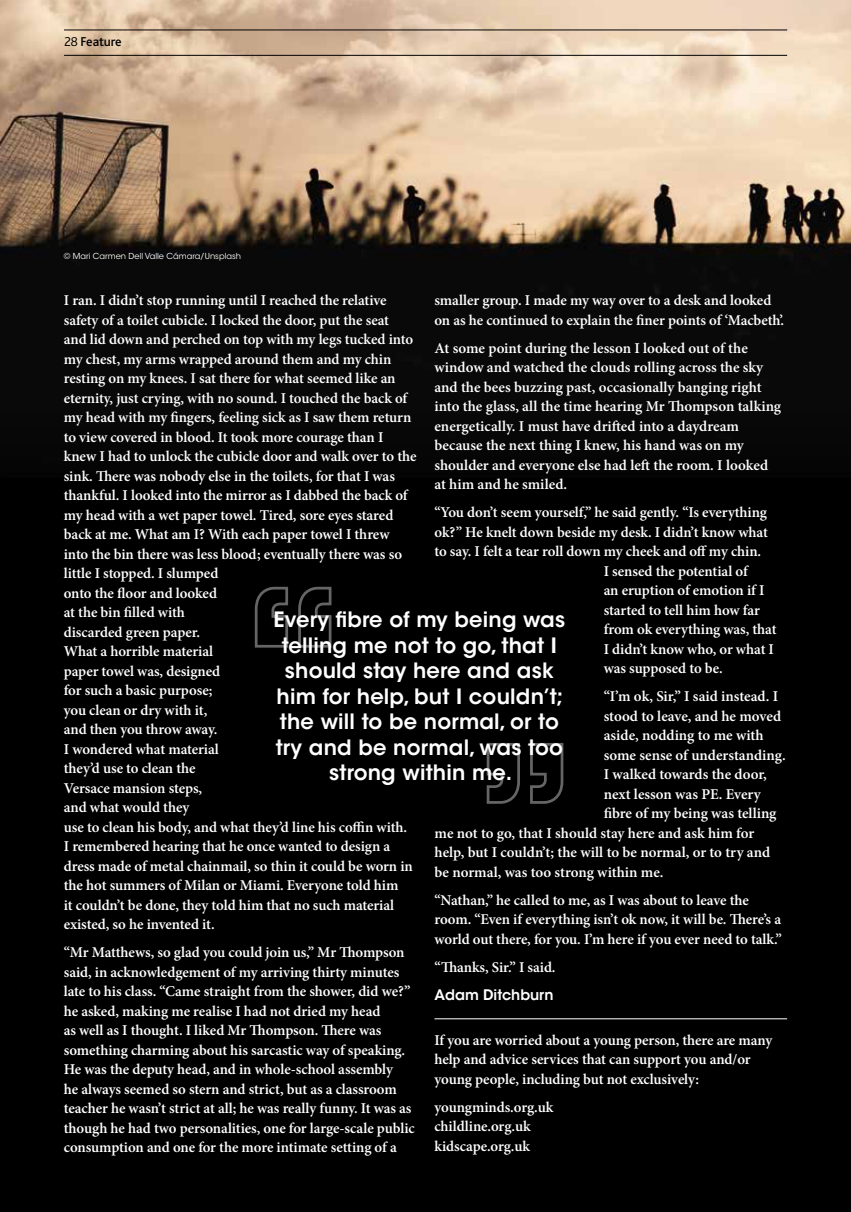
<style>
.page{position:relative;width:851px;height:1212px;background:#fff}
.page>*{position:absolute;margin:0;border:0;box-sizing:border-box;transform-origin:0 0}
.t1{font:600 21px/25.5px "ITC Avant Garde Std";letter-spacing:.01em;color:#fff;text-align:center}
.t2{font:600 15px/19.5px "Minion Pro";letter-spacing:-.005em;color:#fff}
.t3{font:600 14.4px "ITC Avant Garde Std";color:#fff}
.t4{font:500 13.5px "Bliss";letter-spacing:-.01em;color:#000}
.t5{font:8.25px "ITC Avant Garde Std";color:#fff}
.s1{font-weight:300}
</style>
<div class="page">
<div style="left:0;top:0;width:850px;height:1212px;background:#000"></div>
<img style="left:0;top:0;width:850px;height:413px">
<svg style="left:254px;top:586px;width:78px;height:62px"></svg>
<svg style="left:486px;top:743px;width:78px;height:61px"></svg>
<hr style="left:434px;top:1018px;width:353px;height:1px;background:#fff">
<hr style="left:64px;top:55px;width:723px;height:1px;background:#000">
<hr style="left:64px;top:30px;width:723px;height:1px;background:#000">
<p class="t4" style="left:64px;top:34px;width:59px"><span class="s1">28</span> Feature</p>
<p class="t5" style="left:64px;top:251px;width:179px">© Mari Carmen Dell Valle Cámara/Unsplash</p>
<p class="t2" style="left:64px;top:291px;width:354px">I ran. I didn’t stop running until I reached the relative safety of a toilet cubicle. I locked the door, put the seat<br>and lid down and perched on top with my legs tucked into my chest, my arms wrapped around them and my chin resting on my knees. I sat there for what seemed like an eternity, just crying, with no sound. I touched the back of my head with my fingers, feeling sick as I saw them return to view covered in blood. It took more courage than I knew I had to unlock the cubicle door and walk over to the sink. There was nobody else in the toilets, for that I was thankful. I looked into the mirror as I dabbed the back of my head with a wet paper towel. Tired, sore eyes stared back at me. What am I? With each paper towel I threw into the bin there was less blood; eventually there was so little I stopped. I slumped<br>onto the floor and looked<br>at the bin filled with<br>discarded green paper.<br>What a horrible material<br>paper towel was, designed<br>for such a basic purpose;<br>you clean or dry with it,<br>and then you throw away.<br>I wondered what material<br>they’d use to clean the<br>Versace mansion steps,<br>and what would they<br>use to clean his body, and what they’d line his coffin with.<br>I remembered hearing that he once wanted to design a dress made of metal chainmail, so thin it could be worn in the hot summers of Milan or Miami. Everyone told him<br>it couldn’t be done, they told him that no such material existed, so he invented it.</p>
<p class="t2" style="left:64px;top:943px;width:352px">“Mr Matthews, so glad you could join us,” Mr Thompson said, in acknowledgement of my arriving thirty minutes late to his class. “Came straight from the shower, did we?” he asked, making me realise I had not dried my head<br>as well as I thought. I liked Mr Thompson. There was something charming about his sarcastic way of speaking.<br>He was the deputy head, and in whole-school assembly<br>he always seemed so stern and strict, but as a classroom teacher he wasn’t strict at all; he was really funny. It was as though he had two personalities, one for large-scale public consumption and one for the more intimate setting of a</p>
<p class="t2" style="left:434px;top:291px;width:351px">smaller group. I made my way over to a desk and looked on as he continued to explain the finer points of ‘Macbeth’.</p>
<p class="t2" style="left:434px;top:338px;width:348px">At some point during the lesson I looked out of the window and watched the clouds rolling across the sky and the bees buzzing past, occasionally banging right into the glass, all the time hearing Mr Thompson talking energetically. I must have drifted into a daydream because the next thing I knew, his hand was on my shoulder and everyone else had left the room. I looked at him and he smiled.</p>
<p class="t2" style="left:434px;top:503px;width:334px">“You don’t seem yourself,” he said gently. “Is everything</p>
<p class="t2" style="left:434px;top:522px;width:335px">ok?” He knelt down beside my desk. I didn’t know what</p>
<p class="t2" style="left:434px;top:542px;width:328px">to say. I felt a tear roll down my cheek and off my chin.</p>
<p class="t2" style="left:603px;top:561px;width:145px">I sensed the potential of</p>
<p class="t2" style="left:603px;top:581px;width:162px">an eruption of emotion if I</p>
<p class="t2" style="left:603px;top:600px;width:158px">started to tell him how far</p>
<p class="t2" style="left:603px;top:620px;width:174px">from ok everything was, that</p>
<p class="t2" style="left:603px;top:639px;width:172px">I didn’t know who, or what I</p>
<p class="t2" style="left:603px;top:659px;width:120px">was supposed to be.</p>
<p class="t2" style="left:603px;top:687px;width:176px">“I’m ok, Sir,” I said instead. I</p>
<p class="t2" style="left:603px;top:706px;width:179px">stood to leave, and he moved</p>
<p class="t2" style="left:603px;top:726px;width:161px">aside, nodding to me with</p>
<p class="t2" style="left:603px;top:745px;width:183px">some sense of understanding.</p>
<p class="t2" style="left:603px;top:765px;width:165px">I walked towards the door,</p>
<p class="t2" style="left:603px;top:784px;width:158px">next lesson was PE. Every</p>
<p class="t2" style="left:603px;top:804px;width:174px">fibre of my being was telling</p>
<p class="t2" style="left:434px;top:823px;width:321px">me not to go, that I should stay here and ask him for</p>
<p class="t2" style="left:434px;top:843px;width:337px">help, but I couldn’t; the will to be normal, or to try and</p>
<p class="t2" style="left:434px;top:862px;width:230px">be normal, was too strong within me.</p>
<p class="t2" style="left:434px;top:890px;width:349px">“Nathan,” he called to me, as I was about to leave the room. “Even if everything isn’t ok now, it will be. There’s a world out there, for you. I’m here if you ever need to talk.”</p>
<p class="t2" style="left:434px;top:957px;width:122px">“Thanks, Sir.” I said.</p>
<p class="t3" style="left:434px;top:985px;width:120px">Adam Ditchburn</p>
<p class="t2" style="left:434px;top:1030px;width:339px">If you are worried about a young person, there are many help and advice services that can support you and/or young people, including but not exclusively:</p>
<p class="t2" style="left:434px;top:1097px;width:120px">youngminds.org.uk childline.org.uk kidscape.org.uk</p>
<h1 class="t1" style="left:273px;top:607px;width:293px">Every fibre of my being was telling me not to go, that I should stay here and ask him for help, but I couldn’t; the will to be normal, or to try and be normal, was too strong within me.</h1>
</div>
